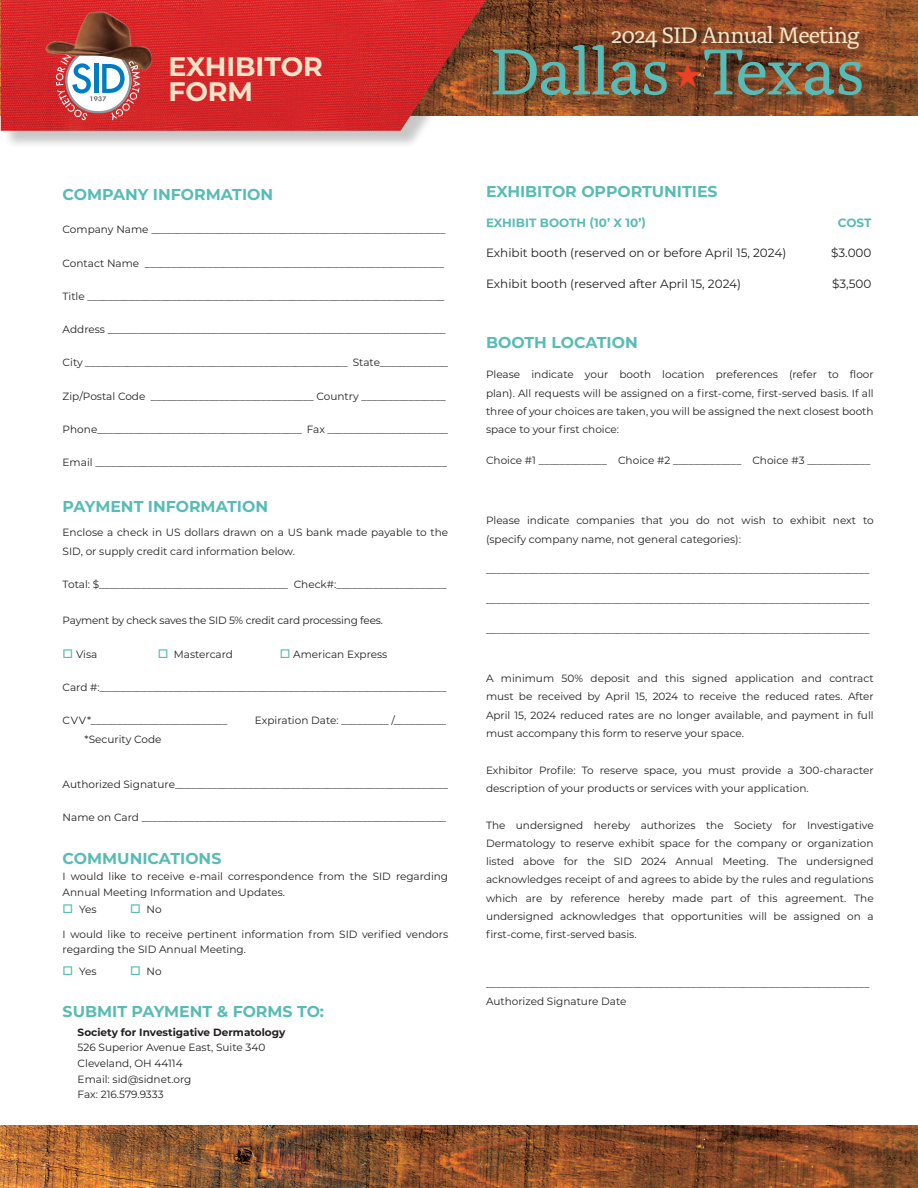
<style>
.page{position:relative;width:918px;height:1188px;background:#fff}
.page>*{position:absolute;margin:0;border:0;box-sizing:border-box;transform-origin:0 0}
.t1{font:68.1px "Alda OTCEV";letter-spacing:-.02em;color:#58bbb5}
.t2{font:700 26.7px/25.3px "Montserrat";color:#f4e4c7}
.t3{font:23.55px "Alda OTCEV";letter-spacing:-.04em;color:#f4e4c7}
.t4{font:700 15.75px "Montserrat";color:#58bbb5}
.t5{font:12px "Montserrat";color:#231f20}
.t6{font:700 12px "Montserrat";color:#58bbb5}
.t7{font:10.5px/18.3px "Montserrat";color:#231f20}
.t8{font:10.5px "Montserrat";letter-spacing:-.02em;color:#231f20}
.t9{font:700 10.5px "Montserrat";color:#231f20}
.s1{color:#58bbb5}
.s2{color:#ed4123}
</style>
<div class="page">
<img style="left:0;top:0;width:918px;height:116px">
<img style="left:0;top:1125px;width:918px;height:63px">
<div style="left:3px;top:2px;width:501px;height:148px;background:#231f20;opacity:.25"></div>
<img style="left:1px;top:0;width:485px;height:131px">
<div style="left:495px;top:46px;width:380px;height:62px;background:#231f20;opacity:.34"></div>
<div style="left:610px;top:23px;width:259px;height:35px;background:#231f20;opacity:.75"></div>
<img style="left:33px;top:7px;width:138px;height:90px">
<svg style="left:56px;top:50px;width:85px;height:70px"></svg>
<h2 class="t2" style="left:168px;top:52px;width:156px">EXHIBITOR<br>FORM</h2>
<h3 class="t4" style="left:63px;top:183px;width:212px">COMPANY INFORMATION</h3>
<p class="t7" style="left:63px;top:220px;width:384px">Company Name ________________________________________________________</p>
<p class="t7" style="left:63px;top:253px;width:383px">Contact Name _________________________________________________________</p>
<p class="t7" style="left:63px;top:287px;width:383px">Title ____________________________________________________________________</p>
<p class="t7" style="left:63px;top:320px;width:385px">Address ___________________________________________________________________</p>
<p class="t7" style="left:63px;top:353px;width:387px">City __________________________________________________ State_____________</p>
<p class="t7" style="left:63px;top:386px;width:384px">Zip/Postal Code _______________________________ Country ________________</p>
<p class="t7" style="left:63px;top:420px;width:387px">Phone_______________________________________ Fax _______________________</p>
<p class="t7" style="left:63px;top:453px;width:386px">Email ___________________________________________________________________</p>
<h3 class="t4" style="left:63px;top:495px;width:207px">PAYMENT INFORMATION</h3>
<p class="t7" style="left:63px;top:523px;width:387px">Enclose a check in US dollars drawn on a US bank made payable to the<br>SID, or supply credit card information below.</p>
<p class="t7" style="left:63px;top:575px;width:386px">Total: $____________________________________ Check#:_____________________</p>
<p class="t8" style="left:63px;top:613px;width:322px">Payment by check saves the SID 5% credit card processing fees.</p>
<p class="t7" style="left:63px;top:644px;width:36px"><span class="s1">□</span> Visa</p>
<p class="t7" style="left:158px;top:644px;width:77px"><span class="s1">□</span> Mastercard</p>
<p class="t7" style="left:280px;top:644px;width:109px"><span class="s1">□</span> American Express</p>
<p class="t7" style="left:63px;top:678px;width:385px">Card #:__________________________________________________________________</p>
<p class="t7" style="left:63px;top:711px;width:166px">CVV*__________________________</p>
<p class="t7" style="left:255px;top:711px;width:193px">Expiration Date: _________ /__________</p>
<p class="t7" style="left:85px;top:729px;width:78px">*Security Code</p>
<p class="t7" style="left:63px;top:775px;width:387px">Authorized Signature____________________________________________________</p>
<p class="t7" style="left:63px;top:808px;width:385px">Name on Card __________________________________________________________</p>
<h3 class="t4" style="left:63px;top:847px;width:160px">COMMUNICATIONS</h3>
<p class="t7" style="left:63px;top:868px;width:387px;line-height:15.6px">I would like to receive e-mail correspondence from the SID regarding<br>Annual Meeting Information and Updates.</p>
<p class="t7" style="left:63px;top:900px;width:36px"><span class="s1">□</span> Yes</p>
<p class="t7" style="left:130px;top:900px;width:33px"><span class="s1">□</span> No</p>
<p class="t7" style="left:63px;top:926px;width:387px;line-height:15.6px">I would like to receive pertinent information from SID verified vendors regarding the SID Annual Meeting.</p>
<p class="t7" style="left:63px;top:961px;width:36px"><span class="s1">□</span> Yes</p>
<p class="t7" style="left:130px;top:961px;width:33px"><span class="s1">□</span> No</p>
<h3 class="t4" style="left:63px;top:1000px;width:263px">SUBMIT PAYMENT &amp; FORMS TO:</h3>
<p class="t9" style="left:78px;top:1024px;width:209px">Society for Investigative Dermatology</p>
<p class="t7" style="left:78px;top:1039px;width:189px;line-height:15.6px">526 Superior Avenue East, Suite 340<br>Cleveland, OH 44114<br>Email: sid@sidnet.org<br>Fax: 216.579.9333</p>
<h3 class="t3" style="left:611px;top:17px;width:250px">2024 SID Annual Meeting</h3>
<h1 class="t1" style="left:490px;top:21px;width:376px">Dallas<span class="s2">★</span> Texas</h1>
<h3 class="t4" style="left:486px;top:180px;width:233px">EXHIBITOR OPPORTUNITIES</h3>
<p class="t6" style="left:486px;top:214px;width:162px">EXHIBIT BOOTH (10’ X 10’)</p>
<p class="t6" style="left:838px;top:214px;width:35px">COST</p>
<p class="t5" style="left:486px;top:245px;width:302px">Exhibit booth (reserved on or before April 15, 2024)</p>
<p class="t5" style="left:831px;top:245px;width:42px">$3.000</p>
<p class="t5" style="left:486px;top:275px;width:257px">Exhibit booth (reserved after April 15, 2024)</p>
<p class="t5" style="left:832px;top:275px;width:41px">$3,500</p>
<h3 class="t4" style="left:486px;top:331px;width:153px">BOOTH LOCATION</h3>
<p class="t7" style="left:486px;top:365px;width:389px;text-align:justify">Please indicate your booth location preferences (refer to floor plan). All requests will be assigned on a first-come, first-served basis. If all three of your choices are taken, you will be assigned the next closest booth space to your first choice:</p>
<p class="t7" style="left:486px;top:450px;width:386px">Choice #1 _____________ Choice #2 _____________ Choice #3 ____________</p>
<p class="t7" style="left:486px;top:511px;width:389px">Please indicate companies that you do not wish to exhibit next to (specify company name, not general categories):</p>
<p class="t7" style="left:486px;top:560px;width:385px">_________________________________________________________________________</p>
<p class="t7" style="left:486px;top:590px;width:385px">_________________________________________________________________________</p>
<p class="t7" style="left:486px;top:620px;width:385px">_________________________________________________________________________</p>
<p class="t7" style="left:486px;top:669px;width:389px;text-align:justify">A minimum 50% deposit and this signed application and contract must be received by April 15, 2024 to receive the reduced rates. After April 15, 2024 reduced rates are no longer available, and payment in full must accompany this form to reserve your space.</p>
<p class="t7" style="left:486px;top:760px;width:389px">Exhibitor Profile: To reserve space, you must provide a 300-character description of your products or services with your application.</p>
<p class="t7" style="left:486px;top:815px;width:389px;text-align:justify">The undersigned hereby authorizes the Society for Investigative Dermatology to reserve exhibit space for the company or organization listed above for the SID 2024 Annual Meeting. The undersigned acknowledges receipt of and agrees to abide by the rules and regulations which are by reference hereby made part of this agreement. The undersigned acknowledges that opportunities will be assigned on a first-come, first-served basis.</p>
<p class="t7" style="left:486px;top:974px;width:385px">_________________________________________________________________________<br>Authorized Signature Date</p>
</div>
